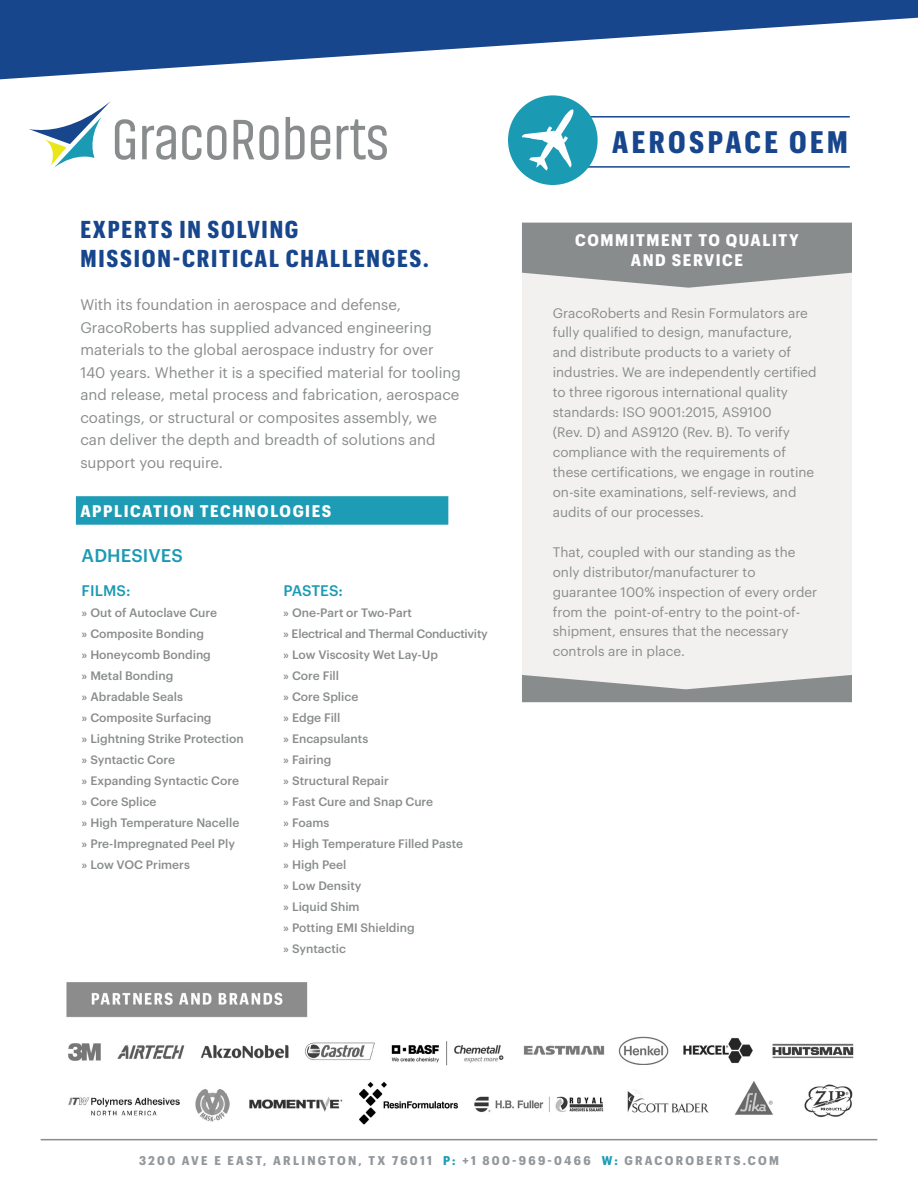
<style>
.page{position:relative;width:918px;height:1188px;background:#fff}
.page>*{position:absolute;margin:0;border:0;box-sizing:border-box;transform-origin:0 0}
.t1{font:700 30.45px "Graphik Cond";letter-spacing:.115em;color:#17468d}
.t2{font:700 24px/28.8px "Graphik Cond";letter-spacing:.075em;color:#17468d}
.CATEGORY-subhead{font:500 18px "Graphik";letter-spacing:.005em;color:#1b9ab4}
.INCLUDE-subhead{font:700 16.5px/20px "Graphik Compact";letter-spacing:.095em;color:#fff;text-align:center}
.t3{font:15px/22.5px "Graphik";color:#898c8d}
.t4{font:500 15px "Graphik";letter-spacing:.005em;color:#1b9ab4}
.t5{font:13.5px/20px "Graphik";color:#898c8d}
.t6{font:700 12.45px "Graphik Compact";letter-spacing:.185em;color:#93989c}
.t7{font:500 12px "Graphik";color:#898c8d}
.t8{font:500 12px "Graphik";letter-spacing:-.02em;color:#898c8d}
.s1{color:#1e9cb5}
</style>
<div class="page">
<img style="left:66px;top:982px;width:788px;height:143px">
<svg style="left:0;top:0;width:918px;height:79px;fill:#17468d"></svg>
<div style="left:76px;top:496px;width:372px;height:29px;background:#1e9cb5"></div>
<svg style="left:29px;top:101px;width:106px;height:67px"></svg>
<svg style="left:286px;top:117px;width:19px;height:43px"></svg>
<svg style="left:311px;top:125px;width:19px;height:35px"></svg>
<svg style="left:234px;top:120px;width:45px;height:40px"></svg>
<svg style="left:182px;top:125px;width:45px;height:35px"></svg>
<svg style="left:337px;top:119px;width:50px;height:41px"></svg>
<svg style="left:142px;top:125px;width:34px;height:35px"></svg>
<div style="left:522px;top:224px;width:330px;height:478px;background:#f2f1f0"></div>
<svg style="left:522px;top:223px;width:330px;height:65px;background:#959898"></svg>
<svg style="left:522px;top:675px;width:330px;height:27px"></svg>
<hr style="left:522px;top:116px;width:328px;height:2px;background:#17468d">
<hr style="left:522px;top:166px;width:328px;height:2px;background:#17468d">
<div style="left:508px;top:95px;width:90px;height:90px;background:#1b9ab4;border-radius:50%"></div>
<svg style="left:522px;top:109px;width:52px;height:62px"></svg>
<hr style="left:41px;top:1139px;width:836px;height:1px;background:#898c8d">
<p class="t2" style="left:80px;top:215px;width:350px">EXPERTS IN SOLVING<br>MISSION-CRITICAL CHALLENGES.</p>
<p class="t3" style="left:80px;top:292px;width:382px">With its foundation in aerospace and defense, GracoRoberts has supplied advanced engineering materials to the global aerospace industry for over 140 years. Whether it is a specified material for tooling and release, metal process and fabrication, aerospace coatings, or structural or composites assembly, we can deliver the depth and breadth of solutions and support you require.</p>
<p class="INCLUDE-subhead" style="left:80px;top:501px;width:252px">APPLICATION TECHNOLOGIES</p>
<p class="CATEGORY-subhead" style="left:82px;top:542px;width:103px">ADHESIVES</p>
<p class="t4" style="left:82px;top:579px;width:50px">FILMS:</p>
<p class="t7" style="left:82px;top:603px;width:137px">» Out of Autoclave Cure</p>
<p class="t7" style="left:82px;top:624px;width:124px">» Composite Bonding</p>
<p class="t7" style="left:82px;top:645px;width:131px">» Honeycomb Bonding</p>
<p class="t7" style="left:82px;top:666px;width:93px">» Metal Bonding</p>
<p class="t7" style="left:82px;top:687px;width:103px">» Abradable Seals</p>
<p class="t7" style="left:82px;top:708px;width:131px">» Composite Surfacing</p>
<p class="t7" style="left:82px;top:729px;width:164px">» Lightning Strike Protection</p>
<p class="t7" style="left:82px;top:750px;width:95px">» Syntactic Core</p>
<p class="t7" style="left:82px;top:771px;width:159px">» Expanding Syntactic Core</p>
<p class="t7" style="left:82px;top:792px;width:77px">» Core Splice</p>
<p class="t7" style="left:82px;top:813px;width:159px">» High Temperature Nacelle</p>
<p class="t7" style="left:82px;top:834px;width:155px">» Pre-Impregnated Peel Ply</p>
<p class="t7" style="left:82px;top:855px;width:110px">» Low VOC Primers</p>
<p class="t4" style="left:283px;top:579px;width:61px">PASTES:</p>
<p class="t7" style="left:283px;top:603px;width:130px">» One-Part or Two-Part</p>
<p class="t8" style="left:283px;top:624px;width:206px">» Electrical and Thermal Conductivity</p>
<p class="t7" style="left:283px;top:645px;width:156px">» Low Viscosity Wet Lay-Up</p>
<p class="t7" style="left:283px;top:666px;width:57px">» Core Fill</p>
<p class="t7" style="left:283px;top:687px;width:77px">» Core Splice</p>
<p class="t7" style="left:283px;top:708px;width:59px">» Edge Fill</p>
<p class="t7" style="left:283px;top:729px;width:87px">» Encapsulants</p>
<p class="t7" style="left:283px;top:750px;width:50px">» Fairing</p>
<p class="t7" style="left:283px;top:771px;width:107px">» Structural Repair</p>
<p class="t7" style="left:283px;top:792px;width:151px">» Fast Cure and Snap Cure</p>
<p class="t7" style="left:283px;top:813px;width:48px">» Foams</p>
<p class="t7" style="left:283px;top:834px;width:181px">» High Temperature Filled Paste</p>
<p class="t7" style="left:283px;top:855px;width:65px">» High Peel</p>
<p class="t7" style="left:283px;top:876px;width:80px">» Low Density</p>
<p class="t7" style="left:283px;top:897px;width:78px">» Liquid Shim</p>
<p class="t7" style="left:283px;top:918px;width:133px">» Potting EMI Shielding</p>
<p class="t7" style="left:283px;top:939px;width:64px">» Syntactic</p>
<p class="t1" style="left:612px;top:124px;width:237px">AEROSPACE OEM</p>
<p class="INCLUDE-subhead" style="left:575px;top:230px;width:225px">COMMITMENT TO QUALITY<br>AND SERVICE</p>
<p class="t5" style="left:553px;top:302px;width:265px">GracoRoberts and Resin Formulators are fully qualified to design, manufacture, and distribute products to a variety of industries. We are independently certified to three rigorous international quality standards: ISO 9001:2015, AS9100<br>(Rev. D) and AS9120 (Rev. B). To verify compliance with the requirements of these certifications, we engage in routine on-site examinations, self-reviews, and audits of our processes.</p>
<p class="t5" style="left:553px;top:541px;width:266px">That, coupled with our standing as the only distributor/manufacturer to guarantee 100% inspection of every order from the point-of-entry to the point-of&shy;shipment, ensures that the necessary controls are in place.</p>
<p class="t6" style="left:139px;top:1153px;width:641px">3200 AVE E EAST, ARLINGTON, TX 76011 <span class="s1">P:</span> +1 800-969-0466 <span class="s1">W:</span> GRACOROBERTS.COM</p>
</div>
